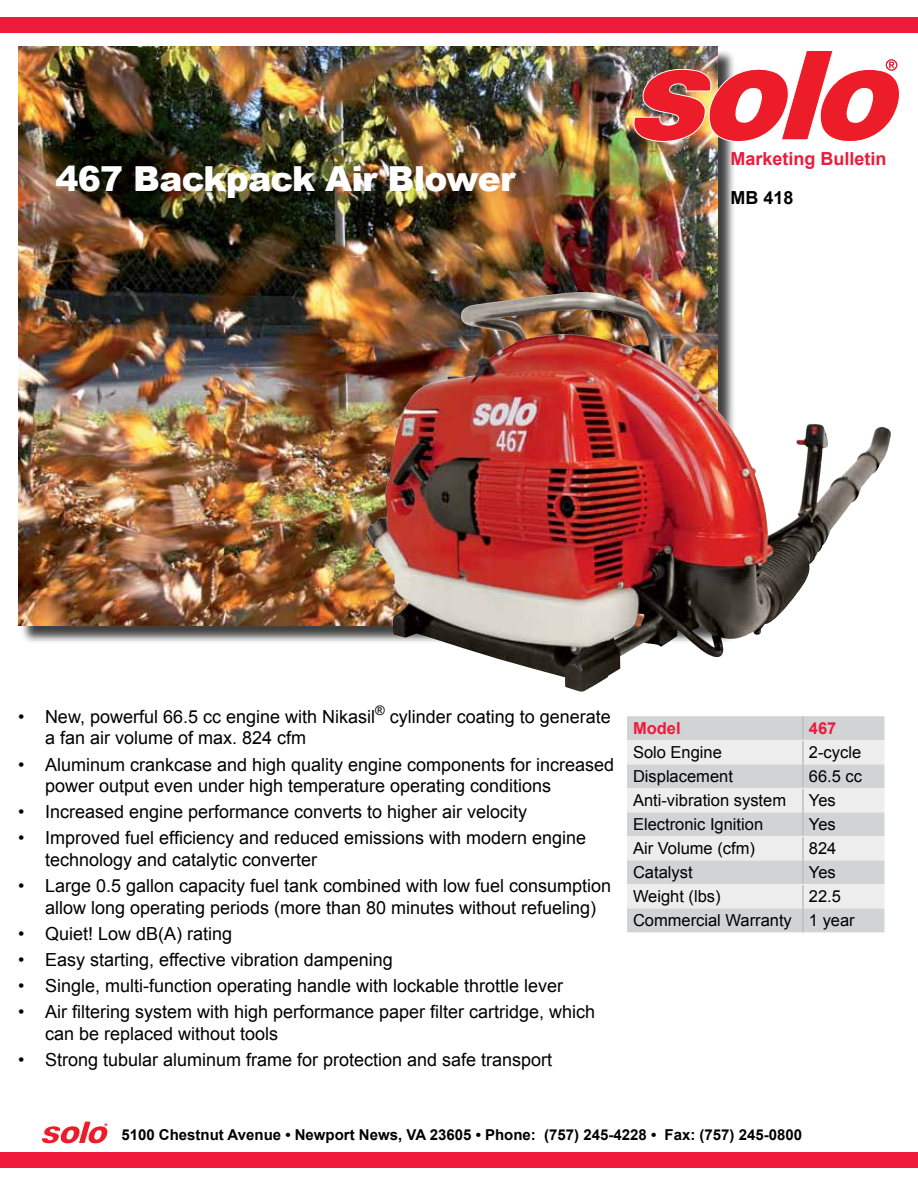
<style>
.page{position:relative;width:918px;height:1188px;background:#fff}
.page>*{position:absolute;margin:0;border:0;box-sizing:border-box;transform-origin:0 0}
.t1{font:900 34.5px "Arial";letter-spacing:-.02em;color:#fff}
.t2{font:18px/21.6px "Arial";color:#000}
.t3{font:700 18px "Arial";color:#ed1a3b}
.t4{font:700 18px "Arial";color:#000}
.t5{font:16.5px/24px "Arial";color:#000}
.t6{font:700 16.5px "Arial";color:#ed1a3b}
.t7{font:700 15px "Arial";color:#000}
</style>
<div class="page">
<div style="left:20px;top:49px;width:716px;height:595px;background:#000;opacity:.75"></div>
<img style="left:18px;top:47px;width:699px;height:578px">
<div style="left:627px;top:716px;width:257px;height:216px;background:#d1d3d4"></div>
<svg style="left:627px;top:740px;width:257px;height:168px;background:#e1e2e3"></svg>
<hr style="left:802px;top:716px;width:2px;height:24px;background:#bcbec0">
<hr style="left:802px;top:741px;width:2px;height:23px;background:#bcbec0">
<hr style="left:802px;top:764px;width:2px;height:24px;background:#bcbec0">
<hr style="left:802px;top:789px;width:2px;height:23px;background:#bcbec0">
<hr style="left:802px;top:812px;width:2px;height:24px;background:#bcbec0">
<hr style="left:802px;top:837px;width:2px;height:23px;background:#bcbec0">
<hr style="left:802px;top:860px;width:2px;height:24px;background:#bcbec0">
<hr style="left:802px;top:885px;width:2px;height:23px;background:#bcbec0">
<hr style="left:802px;top:908px;width:2px;height:24px;background:#bcbec0">
<div style="left:0;top:17px;width:918px;height:16px;background:#ed1a3b"></div>
<div style="left:0;top:1153px;width:918px;height:15px;background:#ed1a3b"></div>
<img style="left:633px;top:50px;width:267px;height:92px">
<svg style="left:42px;top:1121px;width:66px;height:23px"></svg>
<img style="left:365px;top:292px;width:526px;height:400px">
<h1 class="t1" style="left:56px;top:154px;width:461px">467 Backpack Air Blower</h1>
<p class="t3" style="left:730px;top:146px;width:158px">Marketing Bulletin</p>
<p class="t4" style="left:730px;top:186px;width:65px">MB 418</p>
<p class="t2" style="left:45px;top:706px;width:567px;text-indent:-27px">• New, powerful 66.5 cc engine with Nikasil<sup>®</sup> cylinder coating to generate a fan air volume of max. 824 cfm</p>
<p class="t2" style="left:45px;top:754px;width:571px;text-indent:-27px">• Aluminum crankcase and high quality engine components for increased power output even under high temperature operating conditions</p>
<p class="t2" style="left:18px;top:801px;width:511px">• Increased engine performance converts to higher air velocity</p>
<p class="t2" style="left:45px;top:827px;width:543px;text-indent:-27px">• Improved fuel efficiency and reduced emissions with modern engine technology and catalytic converter</p>
<p class="t2" style="left:45px;top:875px;width:568px;text-indent:-27px">• Large 0.5 gallon capacity fuel tank combined with low fuel consumption allow long operating periods (more than 80 minutes without refueling)</p>
<p class="t2" style="left:18px;top:923px;width:216px">• Quiet! Low dB(A) rating</p>
<p class="t2" style="left:18px;top:949px;width:376px">• Easy starting, effective vibration dampening</p>
<p class="t2" style="left:18px;top:975px;width:547px">• Single, multi-function operating handle with lockable throttle lever</p>
<p class="t2" style="left:45px;top:1001px;width:552px;text-indent:-27px">• Air filtering system with high performance paper filter cartridge, which can be replaced without tools</p>
<p class="t2" style="left:18px;top:1049px;width:536px">• Strong tubular aluminum frame for protection and safe transport</p>
<p class="t6" style="left:633px;top:717px;width:49px">Model</p>
<p class="t6" style="left:809px;top:717px;width:29px">467</p>
<p class="t5" style="left:633px;top:741px;width:90px">Solo Engine</p>
<p class="t5" style="left:809px;top:741px;width:54px">2-cycle</p>
<p class="t5" style="left:633px;top:765px;width:101px">Displacement</p>
<p class="t5" style="left:809px;top:765px;width:55px">66.5 cc</p>
<p class="t5" style="left:633px;top:789px;width:155px">Anti-vibration system</p>
<p class="t5" style="left:809px;top:789px;width:28px">Yes</p>
<p class="t5" style="left:633px;top:813px;width:132px">Electronic Ignition</p>
<p class="t5" style="left:809px;top:813px;width:28px">Yes</p>
<p class="t5" style="left:633px;top:837px;width:123px">Air Volume (cfm)</p>
<p class="t5" style="left:809px;top:837px;width:29px">824</p>
<p class="t5" style="left:633px;top:861px;width:61px">Catalyst</p>
<p class="t5" style="left:809px;top:861px;width:28px">Yes</p>
<p class="t5" style="left:633px;top:885px;width:89px">Weight (lbs)</p>
<p class="t5" style="left:633px;top:885px;width:223px;text-indent:176px">22.5<br>Commercial Warranty 1 year</p>
<p class="t7" style="left:121px;top:1125px;width:682px">5100 Chestnut Avenue • Newport News, VA 23605 • Phone: (757) 245-4228 • Fax: (757) 245-0800</p>
</div>
